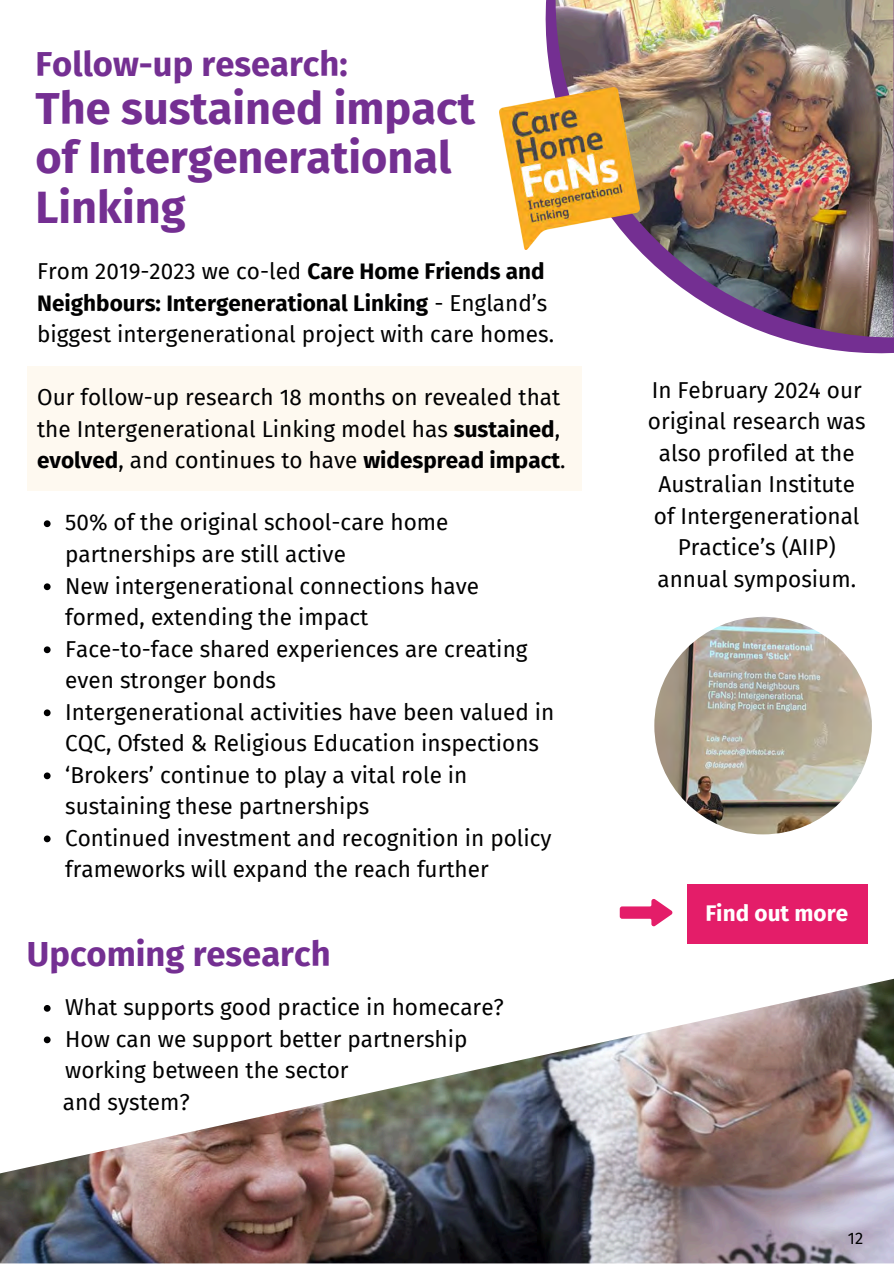
<style>
.page{position:relative;width:894px;height:1264px;background:#fff}
.page>*{position:absolute;margin:0;border:0;box-sizing:border-box;transform-origin:0 0}
.t1{font:700 45px/49.5px "Fira Sans";color:#742f92}
.t2{font:700 34.5px "Fira Sans";color:#742f92}
.t3{font:22.5px/31.5px "Fira Sans";color:#000001}
.t4{font:700 22.5px "Fira Sans";color:#fff}
.t5{font:16.5px "Fira Sans";color:#000}
.s1{font-weight:700}
</style>
<div class="page">
<img style="left:0;top:979px;width:893px;height:284px">
<svg style="left:410px;top:0;width:483px;height:488px"></svg>
<div style="left:27px;top:367px;width:554px;height:124px;background:#fef9f0"></div>
<img style="left:555px;top:0;width:338px;height:337px">
<div style="left:687px;top:884px;width:180px;height:59px;background:#e41d69"></div>
<svg style="left:619px;top:899px;width:53px;height:28px"></svg>
<img style="left:500px;top:87px;width:139px;height:162px">
<img style="left:654px;top:617px;width:217px;height:217px;border-radius:50%">
<svg style="left:44px;top:1004px;width:7px;height:7px"></svg>
<svg style="left:44px;top:1036px;width:7px;height:7px"></svg>
<svg style="left:44px;top:520px;width:7px;height:7px"></svg>
<svg style="left:44px;top:583px;width:7px;height:7px"></svg>
<svg style="left:44px;top:646px;width:7px;height:7px"></svg>
<svg style="left:44px;top:709px;width:7px;height:7px"></svg>
<svg style="left:44px;top:772px;width:7px;height:7px"></svg>
<svg style="left:44px;top:835px;width:7px;height:7px"></svg>
<p class="t2" style="left:35px;top:44px;width:313px">Follow-up research:</p>
<p class="t1" style="left:35px;top:84px;width:441px">The sustained impact of Intergenerational<br>Linking</p>
<p class="t3" style="left:37px;top:256px;width:518px">From 2019-2023 we co-led <span class="s1">Care Home Friends and<br>Neighbours: Intergenerational Linking</span> - England’s biggest intergenerational project with care homes.</p>
<p class="t3" style="left:37px;top:382px;width:529px">Our follow-up research 18 months on revealed that the Intergenerational Linking model has <span class="s1">sustained</span>, <span class="s1">evolved</span>, and continues to have <span class="s1">widespread impact</span>.</p>
<p class="t3" style="left:65px;top:507px;width:384px">50% of the original school-care home partnerships are still active</p>
<p class="t3" style="left:65px;top:570px;width:415px">New intergenerational connections have formed, extending the impact</p>
<p class="t3" style="left:65px;top:633px;width:463px">Face-to-face shared experiences are creating even stronger bonds</p>
<p class="t3" style="left:65px;top:696px;width:490px">Intergenerational activities have been valued in<br>CQC, Ofsted &amp; Religious Education inspections</p>
<h3 class="t3" style="left:65px;top:759px;width:403px">‘Brokers’ continue to play a vital role in sustaining these partnerships</h3>
<h2 class="t3" style="left:65px;top:822px;width:488px">Continued investment and recognition in policy frameworks will expand the reach further</h2>
<p class="t2" style="left:27px;top:933px;width:305px">Upcoming research</p>
<p class="t3" style="left:65px;top:991px;width:440px">What supports good practice in homecare?</p>
<p class="t3" style="left:65px;top:1023px;width:404px">How can we support better partnership working between the sector</p>
<p class="t3" style="left:63px;top:1086px;width:128px">and system?</p>
<p class="t3" style="left:647px;top:374px;width:219px;text-align:center">In February 2024 our original research was also profiled at the<br>Australian Institute of Intergenerational<br>Practice’s (AIIP) annual symposium.</p>
<p class="t4" style="left:705px;top:899px;width:144px">Find out more</p>
<p class="t5" style="left:847px;top:1228px;width:17px">12</p>
</div>
